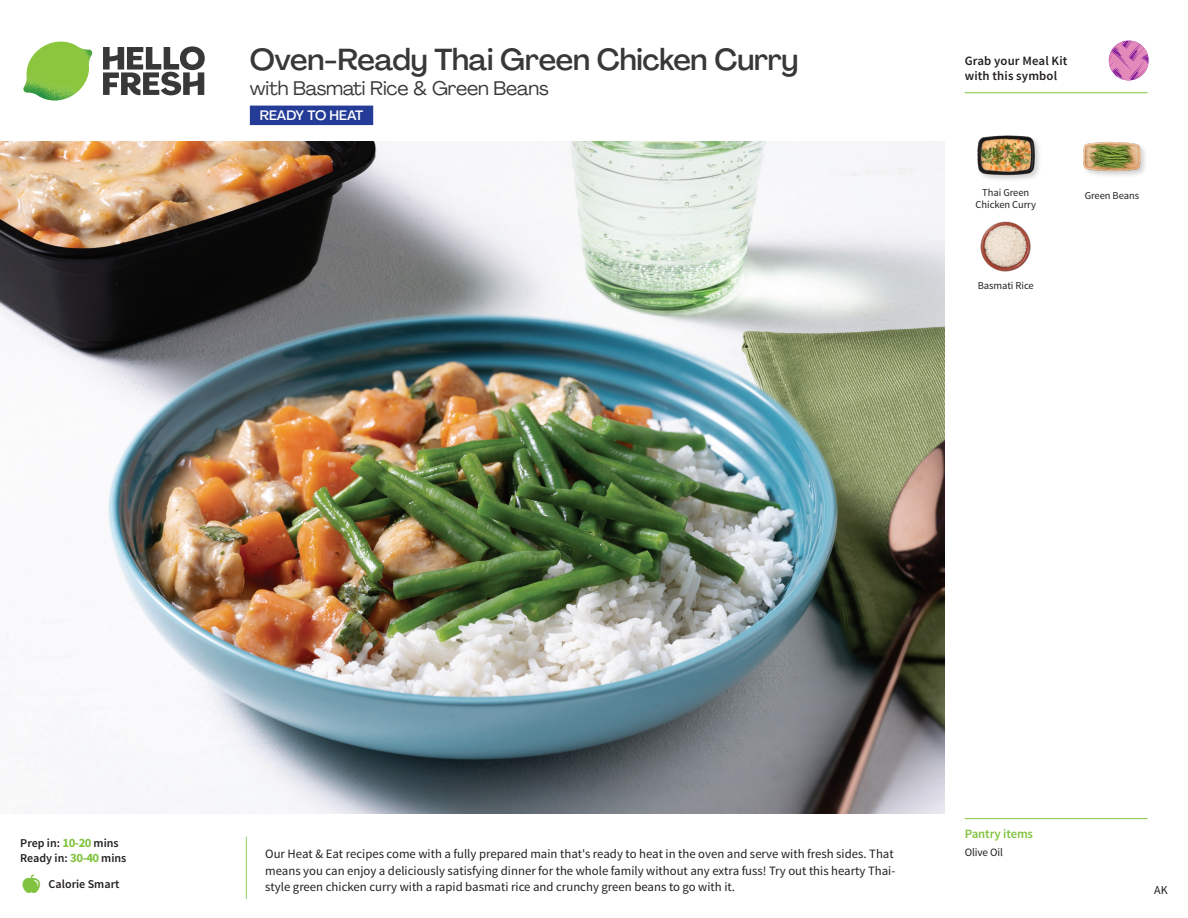
<style>
.page{position:relative;width:1188px;height:918px;background:#fff}
.page>*{position:absolute;margin:0;border:0;box-sizing:border-box;transform-origin:0 0}
._15_Titel_UK{font:500 30px "Agrandir";letter-spacing:-.015em;color:#383839}
._15_Titel_UK-2{font:19.5px "Agrandir";letter-spacing:-.01em;color:#383839}
.t1{font:500 13.5px "Agrandir";color:#fff}
.Step_6_Text_AU{font:12.75px/16.5px "Source Sans Pro";color:#231f20}
.t2{font:600 12.75px/15px "Source Sans Pro";letter-spacing:.01em;color:#231f20}
._04_Headers_Front{font:600 12.75px "Source Sans Pro";letter-spacing:-.01em;color:#81c340}
._04_Intro{font:600 12px "Source Sans Pro";color:#231f20}
.t3{font:12px "Source Sans Pro";color:#231f20}
._05_Pantry{font:11.25px "Source Sans Pro";letter-spacing:-.01em;color:#231f20}
._18_FRONT_ingredient{font:10.5px "Source Sans Pro";letter-spacing:-.005em;color:#231f20}
.s1{font-weight:700;font-size:12.75px;color:#81c340}
</style>
<div class="page">
<svg style="left:103px;top:46px;width:102px;height:49px"></svg>
<img style="left:23px;top:42px;width:69px;height:59px">
<img style="left:0;top:142px;width:945px;height:672px">
<img style="left:980px;top:221px;width:51px;height:51px">
<div style="left:976px;top:134px;width:66px;height:48px;background:#231f20;opacity:.2"></div>
<img style="left:977px;top:134px;width:57px;height:48px">
<div style="left:1082px;top:140px;width:66px;height:39px;background:#231f20;opacity:.2"></div>
<img style="left:1083px;top:140px;width:58px;height:39px">
<hr style="left:965px;top:818px;width:183px;height:1px;background:#81c340">
<svg style="left:1091px;top:40px;width:58px;height:54px"></svg>
<hr style="left:965px;top:92px;width:183px;height:1px;background:#81c340">
<div style="left:250px;top:106px;width:123px;height:19px;background:#243c97"></div>
<p class="_15_Titel_UK" style="left:250px;top:41px;width:550px">Oven-Ready Thai Green Chicken Curry</p>
<p class="_15_Titel_UK-2" style="left:250px;top:76px;width:300px">with Basmati Rice &amp; Green Beans</p>
<p class="t1" style="left:260px;top:107px;width:105px">READY TO HEAT</p>
<p class="t2" style="left:965px;top:53px;width:104px">Grab your Meal Kit with this symbol</p>
<p class="_18_FRONT_ingredient" style="left:982px;top:186px;width:49px">Thai Green</p>
<p class="_18_FRONT_ingredient" style="left:1085px;top:189px;width:56px">Green Beans</p>
<p class="_18_FRONT_ingredient" style="left:976px;top:198px;width:62px">Chicken Curry</p>
<p class="_18_FRONT_ingredient" style="left:978px;top:279px;width:58px">Basmati Rice</p>
<p class="_04_Intro" style="left:20px;top:835px;width:100px">Prep in: <span class="s1">10-20</span> mins</p>
<p class="_04_Intro" style="left:20px;top:850px;width:108px">Ready in: <span class="s1">30-40</span> mins</p>
<p class="Step_6_Text_AU" style="left:265px;top:846px;width:632px">Our Heat &amp; Eat recipes come with a fully prepared main that's ready to heat in the oven and serve with fresh sides. That means you can enjoy a deliciously satisfying dinner for the whole family without any extra fuss! Try out this hearty Thai-</p>
<p class="_04_Intro" style="left:49px;top:876px;width:72px">Calorie Smart</p>
<p class="Step_6_Text_AU" style="left:265px;top:879px;width:471px">style green chicken curry with a rapid basmati rice and crunchy green beans to go with it.</p>
<p class="_04_Headers_Front" style="left:965px;top:826px;width:70px">Pantry items</p>
<p class="_05_Pantry" style="left:965px;top:845px;width:40px">Olive Oil</p>
<p class="t3" style="left:1154px;top:882px;width:15px">AK</p>
</div>
